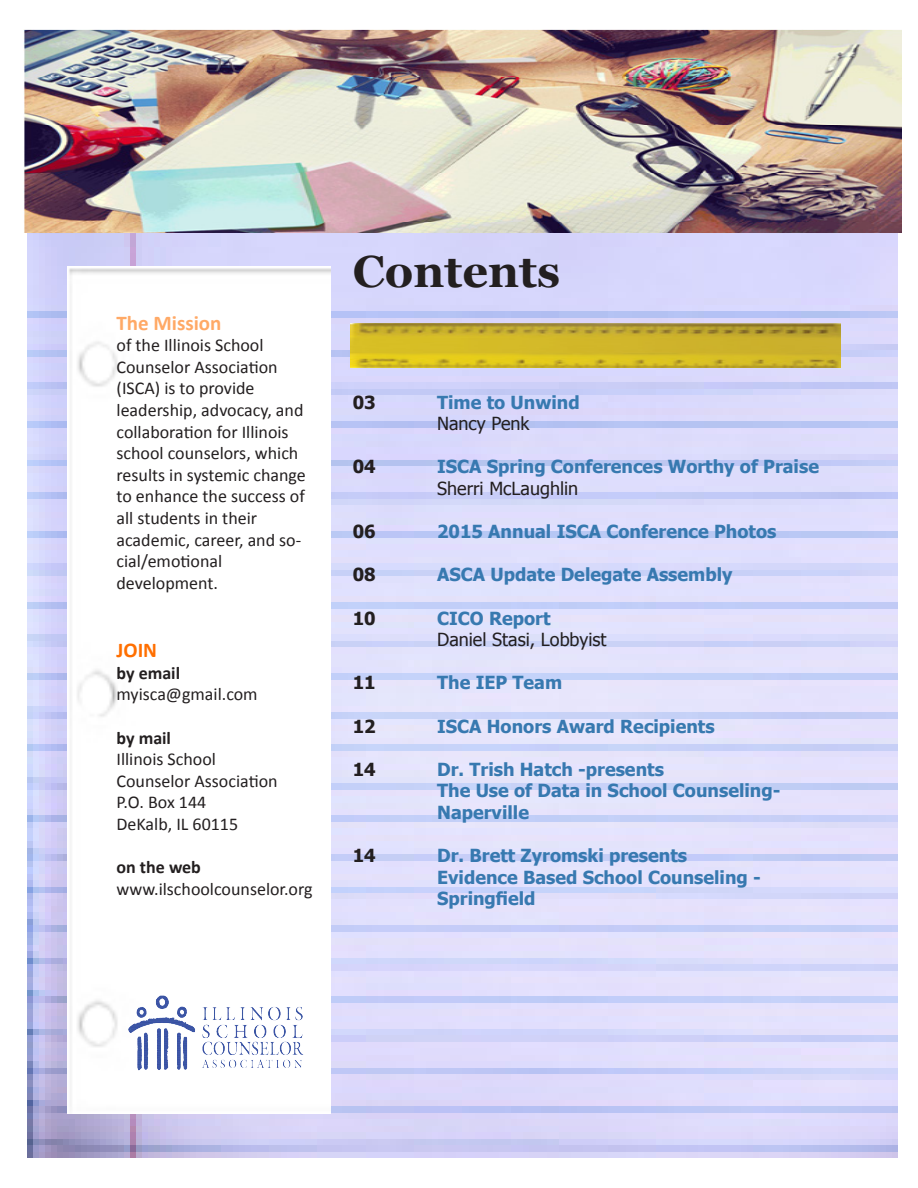
<style>
.page{position:relative;width:918px;height:1188px;background:#fff}
.page>*{position:absolute;margin:0;border:0;box-sizing:border-box;transform-origin:0 0}
.t1{font:700 45px "Georgia";color:#231f20}
.t2{font:700 21px "Calibri";color:#ffa966}
.t3{font:700 21px "Calibri";color:#ff6f00}
.t4{font:18px/21.6px "Calibri";color:#231f20}
.t5{font:700 18px/21.6px "Tahoma";color:#3779b0}
.t6{font:18px "Tahoma";color:#231f20}
.t7{font:700 18px "Calibri";color:#231f20}
.t8{font:700 18px "Tahoma";color:#231f20}
</style>
<div class="page">
<img style="left:28px;top:233px;width:870px;height:925px">
<img style="left:350px;top:323px;width:490px;height:45px">
<img style="left:68px;top:267px;width:263px;height:847px">
<img style="left:136px;top:996px;width:167px;height:25px">
<img style="left:24px;top:29px;width:877px;height:204px">
<p class="t2" style="left:117px;top:309px;width:106px">The Mission</p>
<p class="t4" style="left:117px;top:335px;width:191px">of the Illinois School<br>Counselor Association (ISCA) is to provide leadership, advocacy, and collaboration for Illinois school counselors, which results in systemic change to enhance the success of all students in their academic, career, and so&shy;cial/emotional development.</p>
<p class="t3" style="left:117px;top:637px;width:42px">JOIN</p>
<p class="t7" style="left:117px;top:661px;width:65px">by email</p>
<p class="t4" style="left:117px;top:684px;width:143px">myisca@gmail.com</p>
<p class="t7" style="left:117px;top:726px;width:56px">by mail</p>
<p class="t4" style="left:117px;top:749px;width:163px">Illinois School<br>Counselor Association<br>P.O. Box 144<br>DeKalb, IL 60115</p>
<p class="t7" style="left:117px;top:856px;width:86px">on the web</p>
<p class="t4" style="left:117px;top:878px;width:198px">www.ilschoolcounselor.org</p>
<h1 class="t1" style="left:353px;top:243px;width:209px">Contents</h1>
<p class="t8" style="left:353px;top:389px;width:24px">03</p>
<p class="t8" style="left:353px;top:454px;width:24px">04</p>
<p class="t8" style="left:353px;top:519px;width:24px">06</p>
<p class="t8" style="left:353px;top:562px;width:24px">08</p>
<p class="t8" style="left:353px;top:605px;width:24px">10</p>
<p class="t8" style="left:353px;top:670px;width:24px">11</p>
<p class="t8" style="left:353px;top:713px;width:24px">12</p>
<p class="t8" style="left:353px;top:757px;width:24px">14</p>
<p class="t8" style="left:353px;top:843px;width:24px">14</p>
<p class="t5" style="left:437px;top:390px;width:144px">Time to Unwind</p>
<p class="t6" style="left:437px;top:412px;width:94px">Nancy Penk</p>
<p class="t5" style="left:437px;top:455px;width:383px">ISCA Spring Conferences Worthy of Praise</p>
<p class="t6" style="left:437px;top:476px;width:143px">Sherri McLaughlin</p>
<p class="t5" style="left:437px;top:520px;width:341px">2015 Annual ISCA Conference Photos</p>
<p class="t5" style="left:437px;top:563px;width:297px">ASCA Update Delegate Assembly</p>
<p class="t5" style="left:437px;top:606px;width:115px">CICO Report</p>
<p class="t6" style="left:437px;top:628px;width:171px">Daniel Stasi, Lobbyist</p>
<p class="t5" style="left:437px;top:671px;width:127px">The IEP Team</p>
<p class="t5" style="left:437px;top:714px;width:279px">ISCA Honors Award Recipients</p>
<p class="t5" style="left:437px;top:757px;width:345px">Dr. Trish Hatch -presents<br>The Use of Data in School Counseling-<br>Naperville</p>
<p class="t5" style="left:437px;top:844px;width:325px">Dr. Brett Zyromski presents<br>Evidence Based School Counseling -<br>Springfield</p>
</div>
